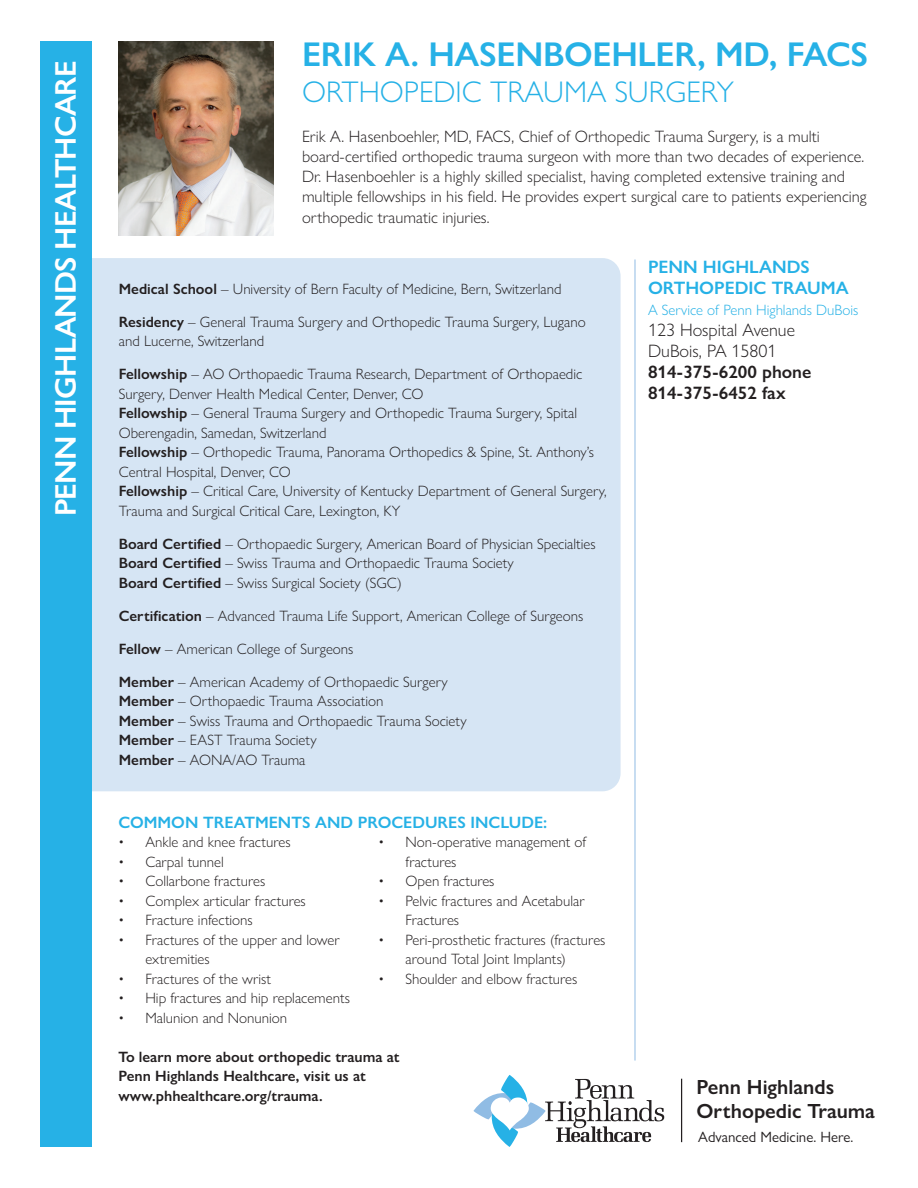
<style>
.page{position:relative;width:918px;height:1188px;background:#fff}
.page>*{position:absolute;margin:0;border:0;box-sizing:border-box;transform-origin:0 0}
.t1{font:600 34.5px "Gill Sans Nova";letter-spacing:-.01em;color:#26b1e6}
.t2{font:300 30px "Gill Sans Nova";color:#26b1e6}
.t3{font:600 30px "Gill Sans Nova";letter-spacing:-.025em;color:#fff}
.t4{font:600 20.55px/24.3px "Gill Sans Nova";color:#231f20}
.t5{font:600 18px/21px "Gill Sans Nova";color:#231f20}
.t6{font:300 18px/21px "Gill Sans Nova";color:#231f20}
.t7{font:600 18px/21px "Gill Sans Nova";color:#26b1e6}
.t8{font:300 16.5px/20.2px "Gill Sans Nova";color:#231f20}
.t9{font:600 16.5px "Gill Sans Nova";color:#26b1e6}
.t10{font:300 15px/19.5px "Gill Sans Nova";color:#231f20}
.t11{font:600 15px/19.5px "Gill Sans Nova";color:#231f20}
.t12{font:300 15px "Gill Sans Nova";color:#26b1e6}
.t13{font:15px "Gill Sans Nova";color:#231f20}
.s1{font-weight:600}
</style>
<div class="page">
<img style="left:119px;top:41px;width:154px;height:194px">
<div style="left:59px;top:258px;width:562px;height:533px;background:#d6e5f4;border-radius:18px"></div>
<div style="left:41px;top:41px;width:51px;height:1106px;background:#26b1e6"></div>
<hr style="left:635px;top:260px;width:1px;height:801px;background:#90bce4">
<svg style="left:473px;top:1075px;width:191px;height:72px"></svg>
<hr style="left:681px;top:1079px;width:1px;height:63px;background:#231f20">
<h2 class="t3" style="left:47px;top:516px;width:457px;rotate:-90deg">PENN HIGHLANDS HEALTHCARE</h2>
<h1 class="t1" style="left:302px;top:33px;width:568px">ERIK A. HASENBOEHLER, MD, FACS</h1>
<h2 class="t2" style="left:302px;top:74px;width:433px">ORTHOPEDIC TRAUMA SURGERY</h2>
<p class="t8" style="left:302px;top:126px;width:566px">Erik A. Hasenboehler, MD, FACS, Chief of Orthopedic Trauma Surgery, is a multi board-certified orthopedic trauma surgeon with more than two decades of experience.<br>Dr. Hasenboehler is a highly skilled specialist, having completed extensive training and multiple fellowships in his field. He provides expert surgical care to patients experiencing orthopedic traumatic injuries.</p>
<p class="t10" style="left:119px;top:279px;width:444px"><span class="s1">Medical School</span> – University of Bern Faculty of Medicine, Bern, Switzerland</p>
<p class="t10" style="left:119px;top:312px;width:468px"><span class="s1">Residency</span> – General Trauma Surgery and Orthopedic Trauma Surgery, Lugano and Lucerne, Switzerland</p>
<p class="t10" style="left:119px;top:364px;width:490px"><span class="s1">Fellowship</span> – AO Orthopaedic Trauma Research, Department of Orthopaedic Surgery, Denver Health Medical Center, Denver, CO<br><span class="s1">Fellowship</span> – General Trauma Surgery and Orthopedic Trauma Surgery, Spital Oberengadin, Samedan, Switzerland<br><span class="s1">Fellowship</span> – Orthopedic Trauma, Panorama Orthopedics &amp; Spine, St. Anthony’s Central Hospital, Denver, CO<br><span class="s1">Fellowship</span> – Critical Care, University of Kentucky Department of General Surgery, Trauma and Surgical Critical Care, Lexington, KY</p>
<p class="t10" style="left:119px;top:534px;width:478px"><span class="s1">Board Certified</span> – Orthopaedic Surgery, American Board of Physician Specialties<br><span class="s1">Board Certified</span> – Swiss Trauma and Orthopaedic Trauma Society<br><span class="s1">Board Certified</span> – Swiss Surgical Society (SGC)</p>
<p class="t10" style="left:119px;top:606px;width:466px"><span class="s1">Certification</span> – Advanced Trauma Life Support, American College of Surgeons</p>
<p class="t10" style="left:119px;top:639px;width:236px"><span class="s1">Fellow</span> – American College of Surgeons</p>
<p class="t10" style="left:119px;top:672px;width:349px"><span class="s1">Member</span> – American Academy of Orthopaedic Surgery <span class="s1">Member</span> – Orthopaedic Trauma Association<br><span class="s1">Member</span> – Swiss Trauma and Orthopaedic Trauma Society <span class="s1">Member</span> – EAST Trauma Society<br><span class="s1">Member</span> – AONA/AO Trauma</p>
<p class="t9" style="left:118px;top:812px;width:430px">COMMON TREATMENTS AND PROCEDURES INCLUDE:</p>
<p class="t10" style="left:118px;top:832px;width:174px">• Ankle and knee fractures</p>
<p class="t10" style="left:118px;top:852px;width:107px">• Carpal tunnel</p>
<p class="t10" style="left:118px;top:871px;width:148px">• Collarbone fractures</p>
<p class="t10" style="left:118px;top:891px;width:189px">• Complex articular fractures</p>
<p class="t10" style="left:118px;top:910px;width:136px">• Fracture infections</p>
<p class="t10" style="left:145px;top:930px;width:196px;text-indent:-27px">• Fractures of the upper and lower extremities</p>
<p class="t10" style="left:118px;top:969px;width:154px">• Fractures of the wrist</p>
<p class="t10" style="left:118px;top:988px;width:233px">• Hip fractures and hip replacements</p>
<p class="t10" style="left:118px;top:1008px;width:170px">• Malunion and Nonunion</p>
<p class="t10" style="left:405px;top:832px;width:182px;text-indent:-27px">• Non-operative management of fractures</p>
<p class="t10" style="left:378px;top:871px;width:118px">• Open fractures</p>
<p class="t10" style="left:405px;top:891px;width:181px;text-indent:-27px">• Pelvic fractures and Acetabular<br>Fractures</p>
<p class="t10" style="left:405px;top:930px;width:202px;text-indent:-27px">• Peri-prosthetic fractures (fractures around Total Joint Implants)</p>
<p class="t10" style="left:378px;top:969px;width:200px">• Shoulder and elbow fractures</p>
<p class="t11" style="left:118px;top:1047px;width:283px">To learn more about orthopedic trauma at<br>Penn Highlands Healthcare, visit us at www.phhealthcare.org/trauma.</p>
<p class="t7" style="left:648px;top:256px;width:202px">PENN HIGHLANDS<br>ORTHOPEDIC TRAUMA</p>
<p class="t12" style="left:648px;top:300px;width:212px">A Service of Penn Highlands DuBois</p>
<p class="t6" style="left:648px;top:319px;width:148px">123 Hospital Avenue<br>DuBois, PA 15801</p>
<p class="t5" style="left:648px;top:361px;width:165px">814-375-6200 phone<br>814-375-6452 fax</p>
<h3 class="t4" style="left:696px;top:1074px;width:180px">Penn Highlands<br>Orthopedic Trauma</h3>
<p class="t13" style="left:698px;top:1127px;width:157px">Advanced Medicine. Here.</p>
</div>
